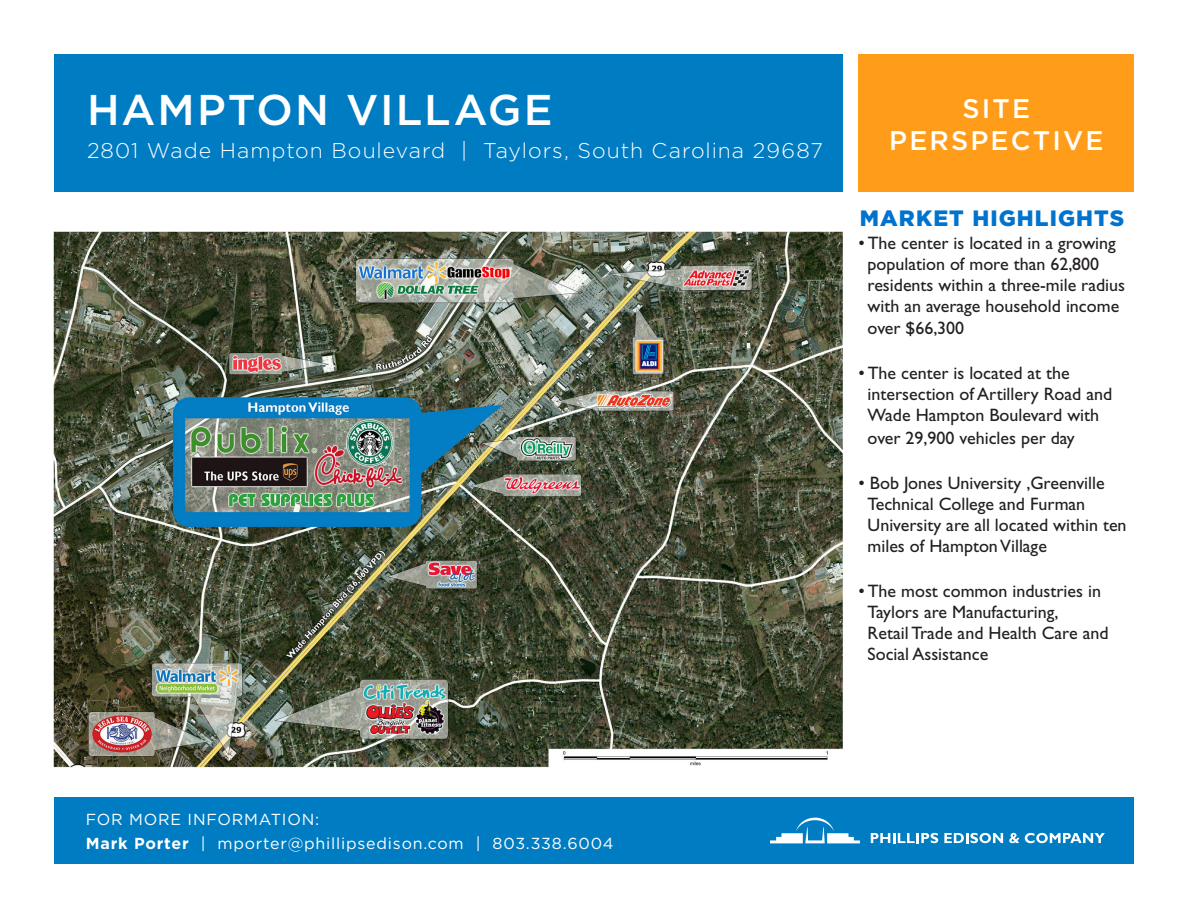
<style>
.page{position:relative;width:1188px;height:918px;background:#fff}
.page>*{position:absolute;margin:0;border:0;box-sizing:border-box;transform-origin:0 0}
.t1{font:500 43.05px "Gotham";letter-spacing:.045em;color:#fff}
.t2{font:500 26.85px "Gotham";letter-spacing:.08em;color:#fff}
.t3{font:900 22.2px "Gotham";letter-spacing:.05em;color:#0073ce}
.t4{font:300 21.3px "Gotham";letter-spacing:.045em;color:#fff}
.t5{font:18px/21px "Gill Sans Std";color:#231f20}
.t6{font:15.9px "Gotham";letter-spacing:.05em;color:#fff}
.s1{font-weight:700}
</style>
<div class="page">
<div style="left:859px;top:54px;width:275px;height:137px;background:#ff9d1b"></div>
<img style="left:54px;top:232px;width:789px;height:536px">
<div style="left:54px;top:54px;width:789px;height:137px;background:#007cc2"></div>
<div style="left:55px;top:797px;width:1079px;height:67px;background:#007cc2"></div>
<svg style="left:770px;top:818px;width:90px;height:25px"></svg>
<svg style="left:871px;top:833px;width:67px;height:10px"></svg>
<svg style="left:944px;top:833px;width:59px;height:10px"></svg>
<svg style="left:1009px;top:833px;width:10px;height:10px"></svg>
<svg style="left:1025px;top:833px;width:80px;height:10px"></svg>
<p class="t1" style="left:87px;top:85px;width:467px">HAMPTON VILLAGE</p>
<p class="t4" style="left:87px;top:139px;width:737px">2801 Wade Hampton Boulevard | Taylors, South Carolina 29687</p>
<p class="t2" style="left:962px;top:93px;width:69px">SITE</p>
<p class="t2" style="left:889px;top:125px;width:216px">PERSPECTIVE</p>
<p class="t3" style="left:860px;top:205px;width:266px">MARKET HIGHLIGHTS</p>
<p class="t5" style="left:868px;top:232px;width:259px;text-indent:-9px">• The center is located in a growing population of more than 62,800 residents within a three-mile radius with an average household income over $66,300</p>
<p class="t5" style="left:868px;top:362px;width:246px;line-height:21.5px;text-indent:-9px">• The center is located at the intersection of Artillery Road and<br>Wade Hampton Boulevard with over 29,900 vehicles per day</p>
<p class="t5" style="left:868px;top:472px;width:261px;text-indent:-9px">• Bob Jones University ,Greenville<br>Technical College and Furman<br>University are all located within ten miles of Hampton Village</p>
<p class="t5" style="left:868px;top:580px;width:242px;text-indent:-9px">• The most common industries in<br>Taylors are Manufacturing,<br>Retail Trade and Health Care and<br>Social Assistance</p>
<p class="t6" style="left:86px;top:811px;width:235px">FOR MORE INFORMATION:</p>
<p class="t6" style="left:86px;top:835px;width:529px"><span class="s1">Mark Porter</span> | mporter@phillipsedison.com | 803.338.6004</p>
</div>
